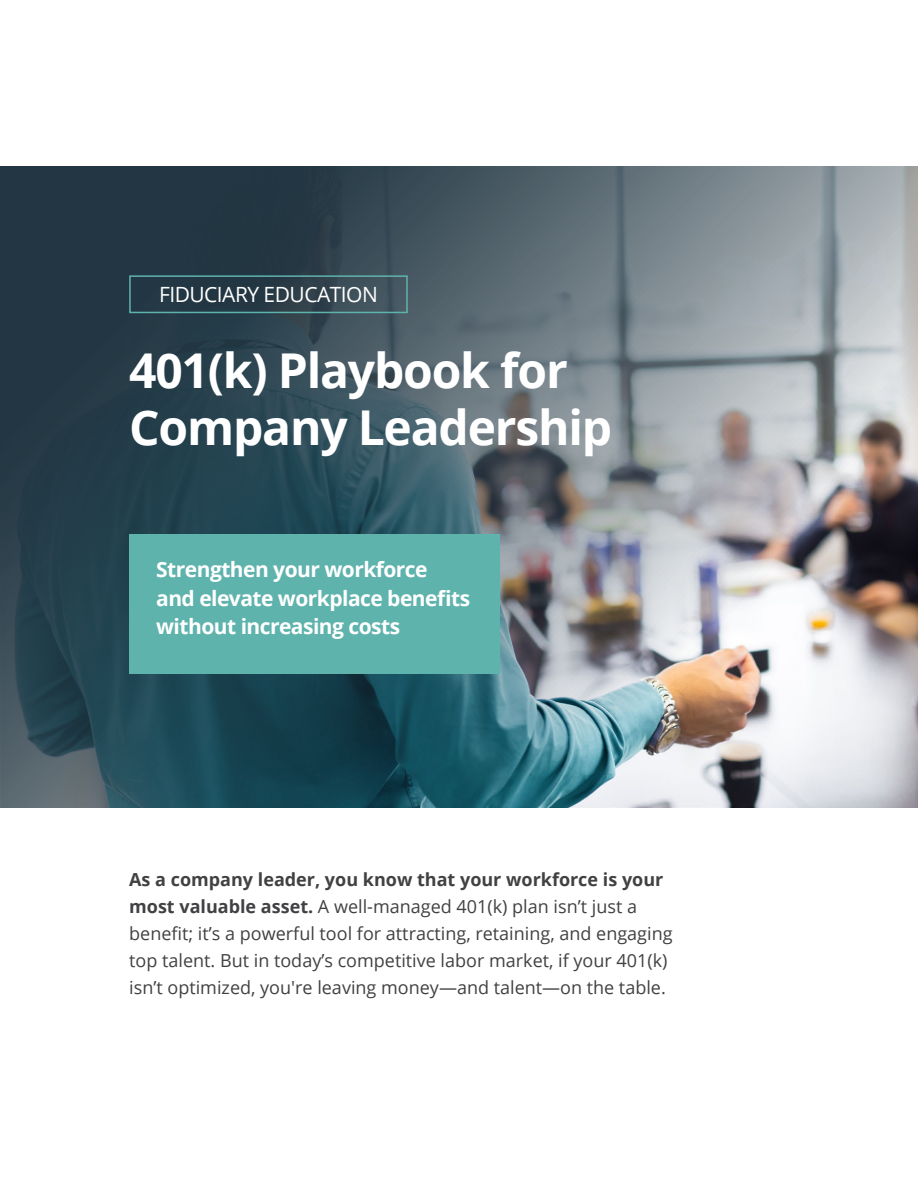
<style>
.page{position:relative;width:918px;height:1188px;background:#fff}
.page>*{position:absolute;margin:0;border:0;box-sizing:border-box;transform-origin:0 0}
.t1{font:700 48px/57.6px "Open Sans";letter-spacing:-.025em;color:#fff}
.t2{font:700 21px/28.5px "Open Sans";letter-spacing:-.025em;color:#fff}
.t3{font:21px "Open Sans";letter-spacing:-.025em;color:#fff}
.t4{font:18px/27px "Open Sans";color:#414143}
.s1{font-weight:700}
</style>
<div class="page">
<img style="left:0;top:166px;width:918px;height:642px">
<div style="left:129px;top:534px;width:371px;height:140px;background:#5fb3ad"></div>
<div style="left:129px;top:275px;width:279px;height:38px;border:2px solid #5fb3ad"></div>
<p class="t3" style="left:159px;top:280px;width:220px">FIDUCIARY EDUCATION</p>
<h1 class="t1" style="left:129px;top:340px;width:485px">401(k) Playbook for<br>Company Leadership</h1>
<p class="t2" style="left:156px;top:555px;width:315px">Strengthen your workforce and elevate workplace benefits without increasing costs</p>
<p class="t4" style="left:129px;top:866px;width:545px"><span class="s1">As a company leader, you know that your workforce is your most valuable asset.</span> A well-managed 401(k) plan isn’t just a benefit; it’s a powerful tool for attracting, retaining, and engaging top talent. But in today’s competitive labor market, if your 401(k) isn’t optimized, you're leaving money—and talent—on the table.</p>
</div>
